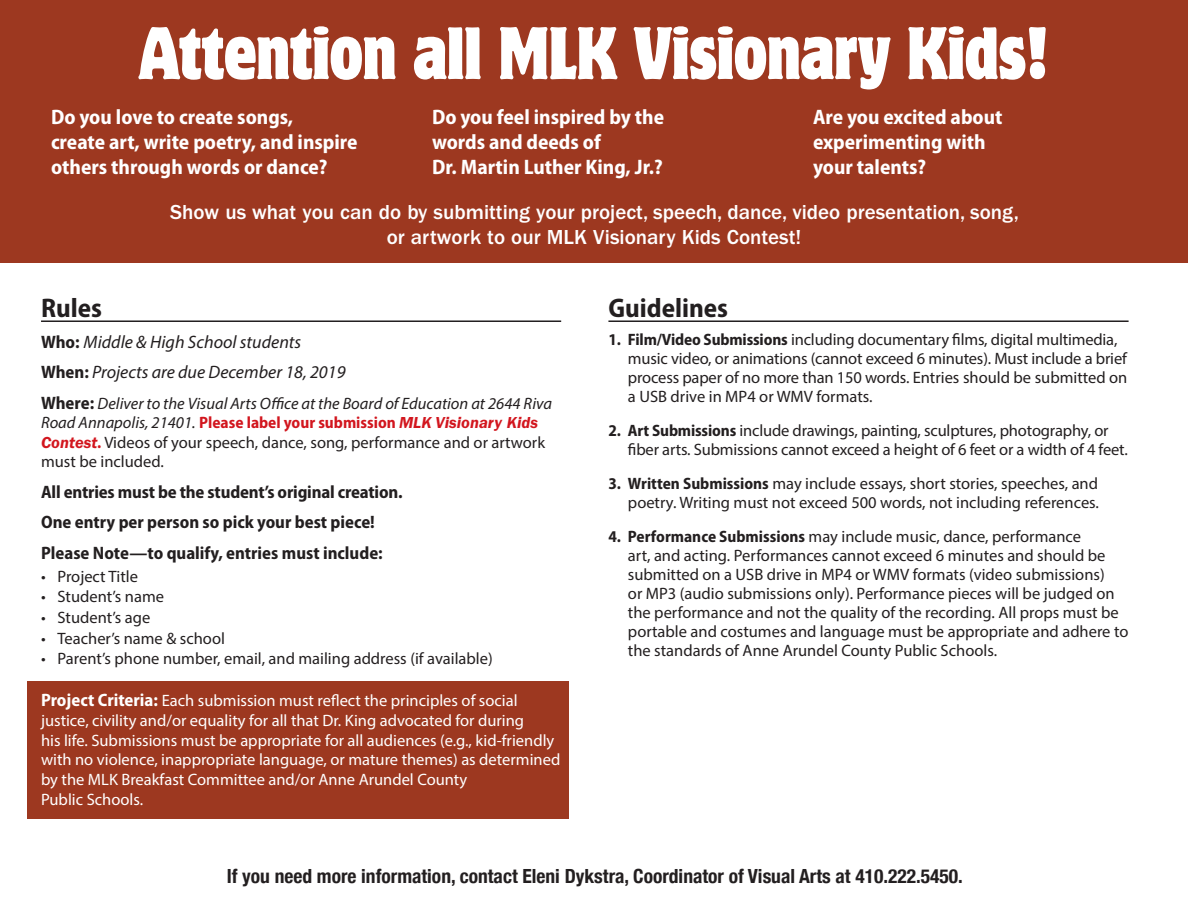
<style>
.page{position:relative;width:1188px;height:918px;background:#fff}
.page>*{position:absolute;margin:0;border:0;box-sizing:border-box;transform-origin:0 0}
.t1{font:condensed 66px "Motter Corpus Std";letter-spacing:-.01em;color:#fff}
.t2{font:700 semi-condensed 27px "Myriad Pro";color:#231f20}
.t3{font:700 semi-condensed 21px/25px "Myriad Pro";color:#fff}
.t4{font:500 21px/25px "ITC Franklin Gothic Std";color:#fff;text-align:center}
.t5{font:700 condensed 19.5px "Helvetica Neue";color:#231f20}
.t6{font:700 semi-condensed 18px "Myriad Pro";color:#231f20}
.t7{font:italic 18px "Myriad Pro";color:#231f20}
.t8{font:16.5px/18.9px "Myriad Pro";color:#231f20}
.t9{font:16.5px/19.8px "Myriad Pro";color:#fff}
.t10{font:italic 16.5px/19.6px "Myriad Pro";color:#231f20}
.s1{font-weight:700;font-style:normal;font-stretch:semi-condensed}
.s2{font-weight:700;font-style:normal;font-stretch:semi-condensed;font-size:18px}
.s3{font-weight:700;font-style:normal;font-stretch:semi-condensed;color:#d2161e}
.s4{font-family:"ITC Franklin Gothic Std";font-weight:600;color:#d2161e}
.s5{font-style:normal}
.s6{font-weight:700;font-stretch:semi-condensed;font-size:18px}
.s7{font-weight:700;font-stretch:semi-condensed}
</style>
<div class="page">
<div style="left:28px;top:681px;width:541px;height:138px;background:#9d3820"></div>
<hr style="left:41px;top:320px;width:520px;height:2px;background:#231f20">
<hr style="left:608px;top:320px;width:521px;height:2px;background:#231f20">
<div style="left:0;top:0;width:1188px;height:262px;background:#9d3820"></div>
<p class="t1" style="left:139px;top:14px;width:912px">Attention all MLK Visionary Kids!</p>
<p class="t3" style="left:51px;top:105px;width:308px">Do you love to create songs,<br>create art, write poetry, and inspire others through words or dance?</p>
<p class="t3" style="left:432px;top:105px;width:234px">Do you feel inspired by the words and deeds of<br>Dr. Martin Luther King, Jr.?</p>
<p class="t3" style="left:813px;top:105px;width:191px">Are you excited about experimenting with your talents?</p>
<p class="t4" style="left:170px;top:200px;width:850px">Show us what you can do by submitting your project, speech, dance, video presentation, song, or artwork to our MLK Visionary Kids Contest!</p>
<p class="t2" style="left:41px;top:293px;width:62px">Rules</p>
<p class="t7" style="left:41px;top:331px;width:262px"><span class="s1">Who:</span> Middle &amp; High School students</p>
<p class="t7" style="left:41px;top:361px;width:306px"><span class="s1">When:</span> Projects are due December 18, 2019</p>
<p class="t10" style="left:41px;top:393px;width:512px"><span class="s2">Where:</span> Deliver to the Visual Arts Office at the Board of Education at 2644 Riva Road Annapolis, 21401. <span class="s3">Please label your submission</span> <span class="s4">MLK Visionary Kids Contest</span><span class="s3">.</span> <span class="s5">Videos of your speech, dance, song, performance and or artwork must be included.</span></p>
<p class="t6" style="left:41px;top:482px;width:363px">All entries must be the student’s original creation.</p>
<p class="t6" style="left:41px;top:512px;width:335px">One entry per person so pick your best piece!</p>
<p class="t6" style="left:41px;top:543px;width:343px">Please Note—to qualify, entries must include:</p>
<p class="t8" style="left:41px;top:566px;width:98px">• Project Title</p>
<p class="t8" style="left:41px;top:587px;width:125px">• Student’s name</p>
<p class="t8" style="left:41px;top:608px;width:111px">• Student’s age</p>
<p class="t8" style="left:41px;top:628px;width:185px">• Teacher’s name &amp; school</p>
<p class="t8" style="left:41px;top:649px;width:453px">• Parent’s phone number, email, and mailing address (if available)</p>
<p class="t9" style="left:41px;top:690px;width:521px"><span class="s6">Project Criteria:</span> Each submission must reflect the principles of social justice, civility and/or equality for all that Dr. King advocated for during<br>his life. Submissions must be appropriate for all audiences (e.g., kid-friendly with no violence, inappropriate language, or mature themes) as determined by the MLK Breakfast Committee and/or Anne Arundel County<br>Public Schools.</p>
<p class="t2" style="left:608px;top:293px;width:121px">Guidelines</p>
<p class="t8" style="left:628px;top:330px;width:501px;text-indent:-20px"><span class="s7">1. Film/Video Submissions</span> including documentary films, digital multimedia, music video, or animations (cannot exceed 6 minutes). Must include a brief process paper of no more than 150 words. Entries should be submitted on a USB drive in MP4 or WMV formats.</p>
<p class="t8" style="left:628px;top:421px;width:502px;text-indent:-20px"><span class="s7">2. Art Submissions</span> include drawings, painting, sculptures, photography, or fiber arts. Submissions cannot exceed a height of 6 feet or a width of 4 feet.</p>
<p class="t8" style="left:608px;top:474px;width:492px;text-align:right"><span class="s7">3. Written Submissions</span> may include essays, short stories, speeches, and poetry. Writing must not exceed 500 words, not including references.</p>
<p class="t8" style="left:628px;top:527px;width:502px;text-indent:-20px"><span class="s7">4. Performance Submissions</span> may include music, dance, performance<br>art, and acting. Performances cannot exceed 6 minutes and should be submitted on a USB drive in MP4 or WMV formats (video submissions)<br>or MP3 (audio submissions only). Performance pieces will be judged on the performance and not the quality of the recording. All props must be portable and costumes and language must be appropriate and adhere to the standards of Anne Arundel County Public Schools.</p>
<p class="t5" style="left:227px;top:860px;width:738px">If you need more information, contact Eleni Dykstra, Coordinator of Visual Arts at 410.222.5450.</p>
</div>
